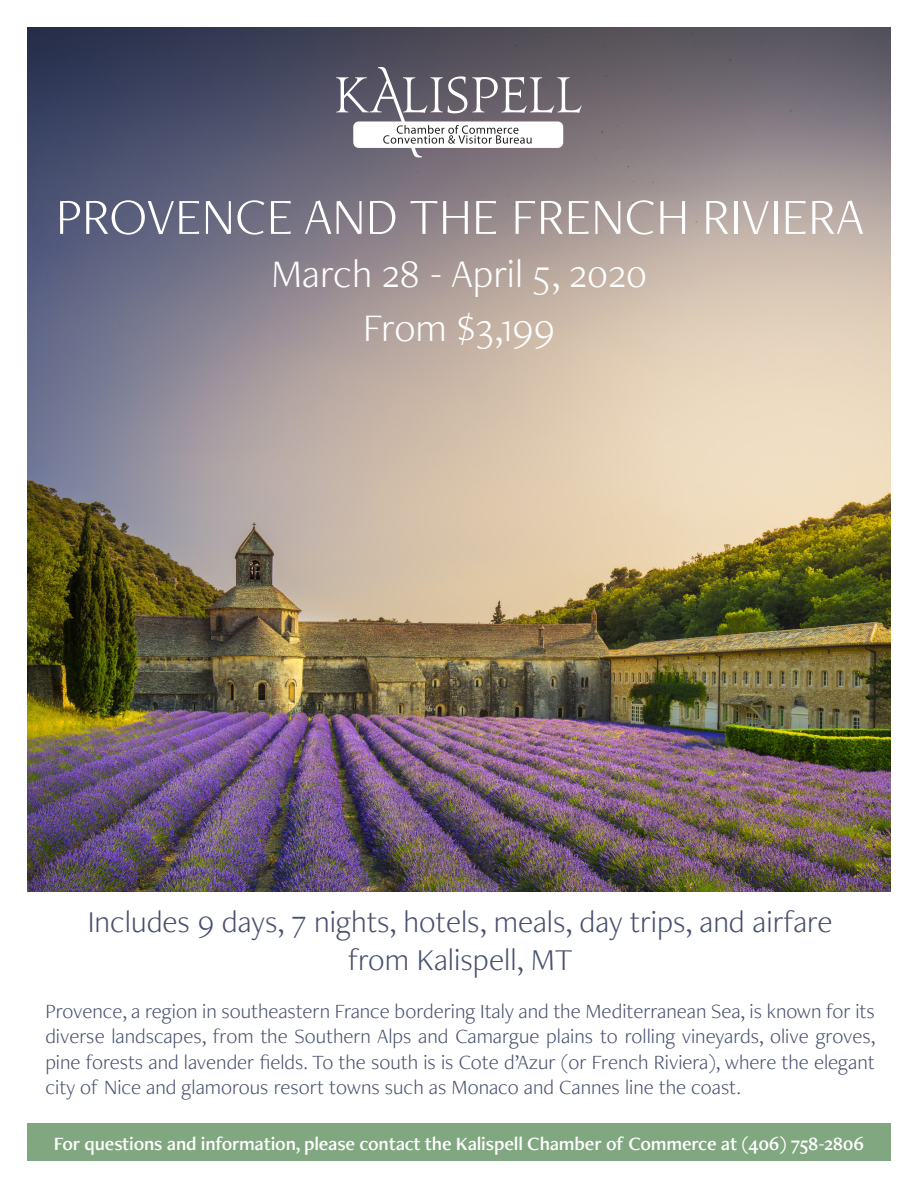
<style>
.page{position:relative;width:918px;height:1188px;background:#fff}
.page>*{position:absolute;margin:0;border:0;box-sizing:border-box;transform-origin:0 0}
.t1{font:300 52.5px "Freight Neo Pro";color:#fff}
.t2{font:300 40.5px "Freight Neo Pro";color:#fff}
.t3{font:300 31.5px "Freight Neo Pro";color:#49516f}
.t4{font:300 21px "Freight Neo Pro";color:#49516f}
.t5{font:19.5px "Freight Neo Pro Semi";letter-spacing:-.01em;color:#fff}
</style>
<div class="page">
<img style="left:27px;top:27px;width:864px;height:864px">
<div style="left:27px;top:1124px;width:864px;height:37px;background:#81a781"></div>
<svg style="left:336px;top:67px;width:246px;height:90px"></svg>
<p class="t1" style="left:56px;top:181px;width:810px">PROVENCE AND THE FRENCH RIVIERA</p>
<p class="t2" style="left:271px;top:247px;width:377px">March 28 - April 5, 2020</p>
<p class="t2" style="left:363px;top:300px;width:193px">From $3,199</p>
<p class="t3" style="left:88px;top:900px;width:746px">Includes 9 days, 7 nights, hotels, meals, day trips, and airfare</p>
<p class="t3" style="left:348px;top:938px;width:226px">from Kalispell, MT</p>
<p class="t4" style="left:45px;top:997px;width:831px">Provence, a region in southeastern France bordering Italy and the Mediterranean Sea, is known for its</p>
<p class="t4" style="left:45px;top:1022px;width:831px">diverse landscapes, from the Southern Alps and Camargue plains to rolling vineyards, olive groves,</p>
<p class="t4" style="left:45px;top:1047px;width:831px">pine forests and lavender fields. To the south is is Cote d’Azur (or French Riviera), where the elegant</p>
<p class="t4" style="left:45px;top:1073px;width:697px">city of Nice and glamorous resort towns such as Monaco and Cannes line the coast.</p>
<p class="t5" style="left:54px;top:1131px;width:812px">For questions and information, please contact the Kalispell Chamber of Commerce at (406) 758-2806</p>
</div>
